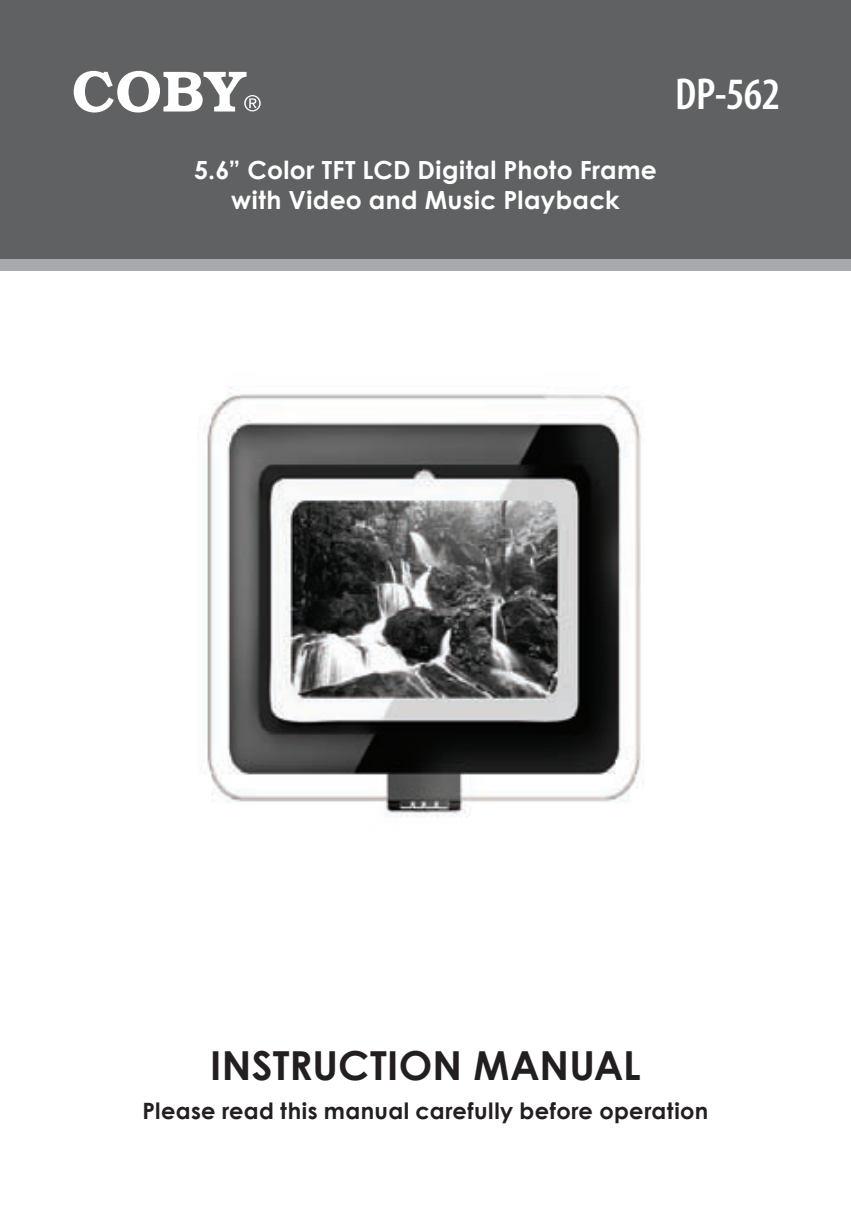
<style>
.page{position:relative;width:851px;height:1205px;background:#fff}
.page>*{position:absolute;margin:0;border:0;box-sizing:border-box;transform-origin:0 0}
.t1{font:600 condensed 45px "Myriad Pro";color:#fff}
.t2{font:700 40px "Century Gothic";letter-spacing:.005em;color:#231f20}
.t3{font:700 25px/30px "Century Gothic";letter-spacing:.015em;color:#fff;text-align:center}
.t4{font:700 22.5px "Century Gothic";letter-spacing:.015em;color:#231f20}
</style>
<div class="page">
<div style="left:0;top:32px;width:850px;height:238px;background:#a8a9ad"></div>
<div style="left:0;top:0;width:850px;height:259px;background:#5f6162"></div>
<svg style="left:74px;top:71px;width:187px;height:41px"></svg>
<img style="left:207px;top:387px;width:437px;height:430px">
<svg style="left:417px;top:465px;width:6px;height:6px"></svg>
<p class="t3" style="left:194px;top:153px;width:464px">5.6” Color TFT LCD Digital Photo Frame with Video and Music Playback</p>
<h1 class="t1" style="left:675px;top:67px;width:106px">DP-562</h1>
<h2 class="t2" style="left:210px;top:1035px;width:432px">Instruction Manual</h2>
<p class="t4" style="left:142px;top:1093px;width:567px">Please read this manual carefully before operation</p>
</div>
